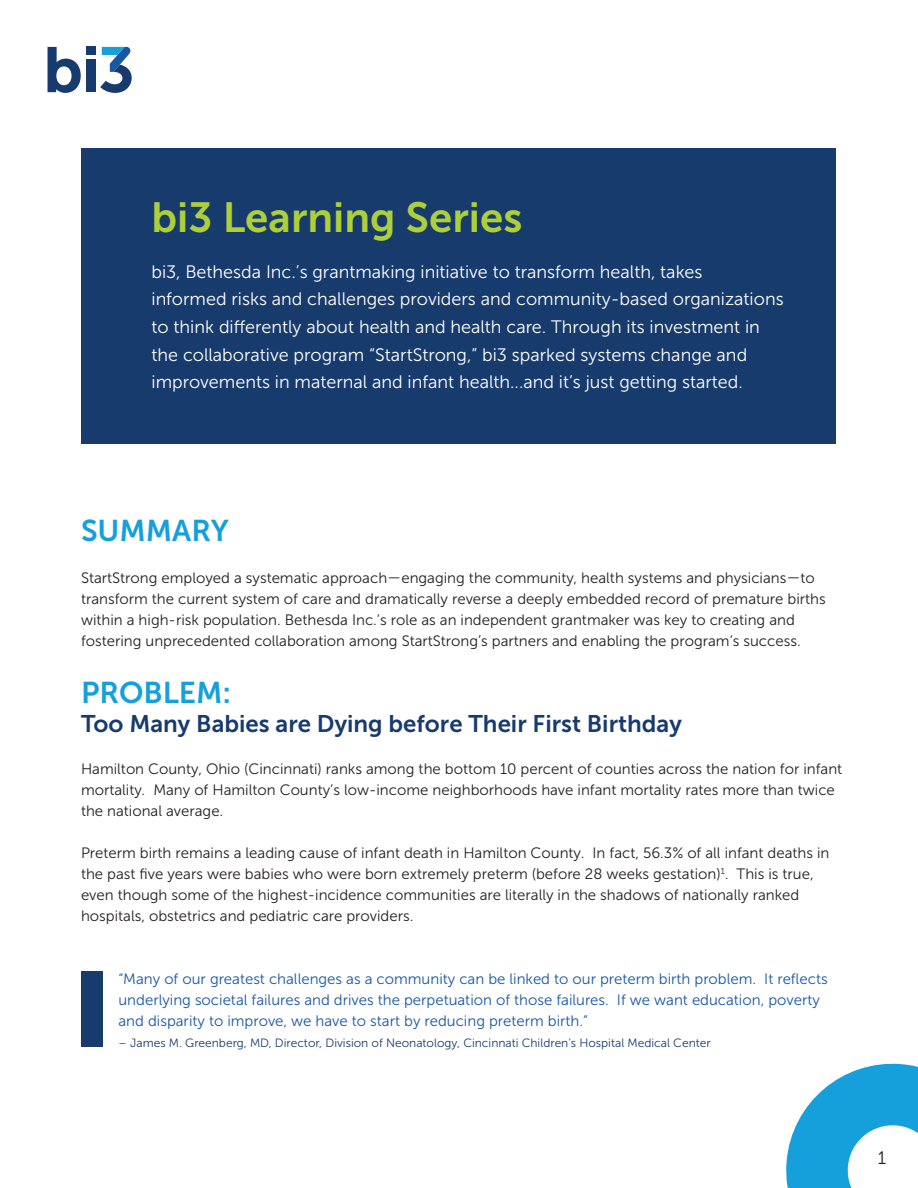
<style>
.page{position:relative;width:918px;height:1188px;background:#fff}
.page>*{position:absolute;margin:0;border:0;box-sizing:border-box;transform-origin:0 0}
.t1{font:42px "Museo Sans 700";color:#add03a}
.t2{font:30px "Museo Sans 700";color:#16a0db}
.t3{font:24px "Museo Sans 700";color:#183b6e}
.t4{font:18px/27.6px "Museo Sans 300";color:#fff}
.t5{font:18px "Museo Sans 300";color:#231f20}
.t6{font:15px/21px "Museo Sans 300";color:#231f20}
.t7{font:15px/21px "Museo Sans 300";color:#1857a5}
.t8{font:12px "Museo Sans 300";color:#183b6e}
</style>
<div class="page">
<svg style="left:786px;top:1063px;width:132px;height:125px"></svg>
<svg style="left:48px;top:47px;width:33px;height:46px"></svg>
<div style="left:86px;top:47px;width:9px;height:8px;background:#183b6e"></div>
<div style="left:86px;top:59px;width:9px;height:33px;background:#183b6e"></div>
<svg style="left:100px;top:47px;width:32px;height:46px"></svg>
<div style="left:82px;top:148px;width:754px;height:296px;background:#183b6e"></div>
<div style="left:81px;top:972px;width:22px;height:75px;background:#183b6e"></div>
<p class="t1" style="left:152px;top:194px;width:372px">bi3 Learning Series</p>
<p class="t4" style="left:152px;top:258px;width:634px">bi3, Bethesda Inc.’s grantmaking initiative to transform health, takes<br>informed risks and challenges providers and community-based organizations to think differently about health and health care. Through its investment in the collaborative program “StartStrong,” bi3 sparked systems change and improvements in maternal and infant health...and it’s just getting started.</p>
<p class="t2" style="left:81px;top:514px;width:149px">SUMMARY</p>
<p class="t6" style="left:81px;top:567px;width:746px">StartStrong employed a systematic approach—engaging the community, health systems and physicians—to transform the current system of care and dramatically reverse a deeply embedded record of premature births within a high-risk population. Bethesda Inc.’s role as an independent grantmaker was key to creating and fostering unprecedented collaboration among StartStrong’s partners and enabling the program’s success.</p>
<p class="t2" style="left:81px;top:676px;width:152px">PROBLEM:</p>
<p class="t3" style="left:81px;top:710px;width:602px">Too Many Babies are Dying before Their First Birthday</p>
<p class="t6" style="left:81px;top:758px;width:763px">Hamilton County, Ohio (Cincinnati) ranks among the bottom 10 percent of counties across the nation for infant mortality. Many of Hamilton County’s low-income neighborhoods have infant mortality rates more than twice the national average.</p>
<p class="t6" style="left:81px;top:842px;width:750px">Preterm birth remains a leading cause of infant death in Hamilton County. In fact, 56.3% of all infant deaths in the past five years were babies who were born extremely preterm (before 28 weeks gestation)<sup>1</sup>. This is true, even though some of the highest-incidence communities are literally in the shadows of nationally ranked hospitals, obstetrics and pediatric care providers.</p>
<p class="t7" style="left:118px;top:968px;width:711px">“Many of our greatest challenges as a community can be linked to our preterm birth problem. It reflects underlying societal failures and drives the perpetuation of those failures. If we want education, poverty and disparity to improve, we have to start by reducing preterm birth.”</p>
<p class="t8" style="left:118px;top:1036px;width:594px">– James M. Greenberg, MD, Director, Division of Neonatology, Cincinnati Children’s Hospital Medical Center</p>
<p class="t5" style="left:878px;top:1148px;width:10px">1</p>
</div>
